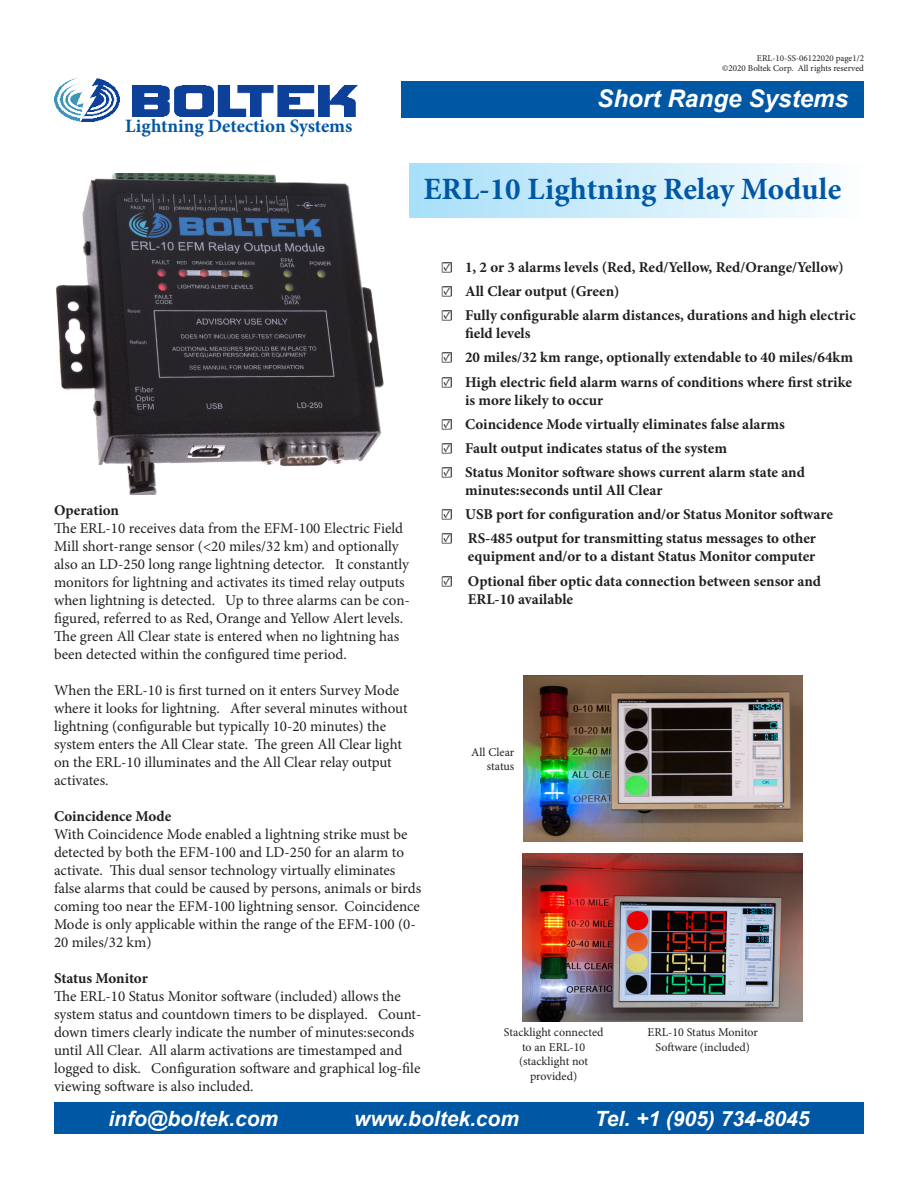
<style>
.page{position:relative;width:918px;height:1188px;background:#fff}
.page>*{position:absolute;margin:0;border:0;box-sizing:border-box;transform-origin:0 0}
.t1{font:700 31.05px "Minion Pro";color:#0057a4}
.t2{font:italic 700 24.3px "Arial";color:#fff}
.t3{font:italic 700 21px "Arial";color:#fff}
.t4{font:700 18.9px "Minion Pro";color:#0057a4}
.t5{font:15px/18px "Minion Pro";color:#231f20}
.t6{font:700 15px/18px "Minion Pro";color:#231f20}
.t7{font:12px/14.4px "Minion Pro";color:#231f20;text-align:center}
.t8{font:9px/10.8px "Minion Pro";color:#231f20;text-align:right}
.s1{font-weight:400}
</style>
<div class="page">
<div style="left:54px;top:1102px;width:810px;height:32px;background:#0057a4"></div>
<img style="left:54px;top:77px;width:304px;height:44px">
<div style="left:402px;top:81px;width:462px;height:37px;background:#0057a4"></div>
<div style="left:410px;top:163px;width:454px;height:54px;background:linear-gradient(to right,#a8dff8,#fdfefe)"></div>
<img style="left:523px;top:854px;width:279px;height:168px">
<img style="left:523px;top:676px;width:279px;height:166px">
<img style="left:56px;top:173px;width:327px;height:322px">
<p class="t8" style="left:722px;top:52px;width:143px">ERL-10-SS-06122020 page1/2<br>©2020 Boltek Corp. All rights reserved</p>
<p class="t4" style="left:125px;top:113px;width:229px">Lightning Detection Systems</p>
<p class="t2" style="left:597px;top:82px;width:253px">Short Range Systems</p>
<p class="t1" style="left:424px;top:167px;width:419px">ERL-10 Lightning Relay Module</p>
<p class="t6" style="left:54px;top:501px;width:67px">Operation</p>
<p class="t5" style="left:54px;top:519px;width:357px">The ERL-10 receives data from the EFM-100 Electric Field Mill short-range sensor (&lt;20 miles/32 km) and optionally also an LD-250 long range lightning detector. It constantly monitors for lightning and activates its timed relay outputs when lightning is detected. Up to three alarms can be con&shy;figured, referred to as Red, Orange and Yellow Alert levels.<br>The green All Clear state is entered when no lightning has been detected within the configured time period.</p>
<p class="t5" style="left:54px;top:681px;width:355px">When the ERL-10 is first turned on it enters Survey Mode where it looks for lightning. After several minutes without lightning (configurable but typically 10-20 minutes) the system enters the All Clear state. The green All Clear light on the ERL-10 illuminates and the All Clear relay output activates.</p>
<p class="t6" style="left:54px;top:807px;width:119px">Coincidence Mode</p>
<p class="t5" style="left:54px;top:825px;width:369px">With Coincidence Mode enabled a lightning strike must be detected by both the EFM-100 and LD-250 for an alarm to activate. This dual sensor technology virtually eliminates false alarms that could be caused by persons, animals or birds coming too near the EFM-100 lightning sensor. Coincidence Mode is only applicable within the range of the EFM-100 (0- 20 miles/32 km)</p>
<p class="t6" style="left:54px;top:969px;width:95px">Status Monitor</p>
<p class="t5" style="left:54px;top:987px;width:369px">The ERL-10 Status Monitor software (included) allows the system status and countdown timers to be displayed. Count&shy;down timers clearly indicate the number of minutes:seconds until All Clear. All alarm activations are timestamped and logged to disk. Configuration software and graphical log-file viewing software is also included.</p>
<p class="t6" style="left:441px;top:258px;width:404px"><span class="s1">☑</span> 1, 2 or 3 alarms levels (Red, Red/Yellow, Red/Orange/Yellow)</p>
<p class="t6" style="left:441px;top:282px;width:180px"><span class="s1">☑</span> All Clear output (Green)</p>
<p class="t6" style="left:465px;top:306px;width:392px;text-indent:-24px"><span class="s1">☑</span> Fully configurable alarm distances, durations and high electric field levels</p>
<p class="t6" style="left:441px;top:348px;width:414px"><span class="s1">☑</span> 20 miles/32 km range, optionally extendable to 40 miles/64km</p>
<p class="t6" style="left:465px;top:373px;width:389px;text-indent:-24px"><span class="s1">☑</span> High electric field alarm warns of conditions where first strike is more likely to occur</p>
<p class="t6" style="left:441px;top:415px;width:346px"><span class="s1">☑</span> Coincidence Mode virtually eliminates false alarms</p>
<p class="t6" style="left:441px;top:439px;width:288px"><span class="s1">☑</span> Fault output indicates status of the system</p>
<p class="t6" style="left:465px;top:463px;width:341px;text-indent:-24px"><span class="s1">☑</span> Status Monitor software shows current alarm state and minutes:seconds until All Clear</p>
<p class="t6" style="left:441px;top:505px;width:394px"><span class="s1">☑</span> USB port for configuration and/or Status Monitor software</p>
<p class="t6" style="left:441px;top:529px;width:377px;text-align:right"><span class="s1">☑</span> RS-485 output for transmitting status messages to other equipment and/or to a distant Status Monitor computer</p>
<p class="t6" style="left:468px;top:572px;width:355px;text-indent:-27px"><span class="s1">☑</span> Optional fiber optic data connection between sensor and<br>ERL-10 available</p>
<p class="t7" style="left:471px;top:745px;width:45px;text-align:right">All Clear status</p>
<p class="t7" style="left:504px;top:1026px;width:101px">Stacklight connected to an ERL-10</p>
<p class="t7" style="left:519px;top:1054px;width:71px">(stacklight not provided)</p>
<p class="t7" style="left:648px;top:1026px;width:112px">ERL-10 Status Monitor<br>Software (included)</p>
<h3 class="t3" style="left:108px;top:1104px;width:171px">info@boltek.com</h3>
<h3 class="t3" style="left:354px;top:1104px;width:166px">www.boltek.com</h3>
<h3 class="t3" style="left:595px;top:1104px;width:216px">Tel. +1 (905) 734-8045</h3>
</div>
